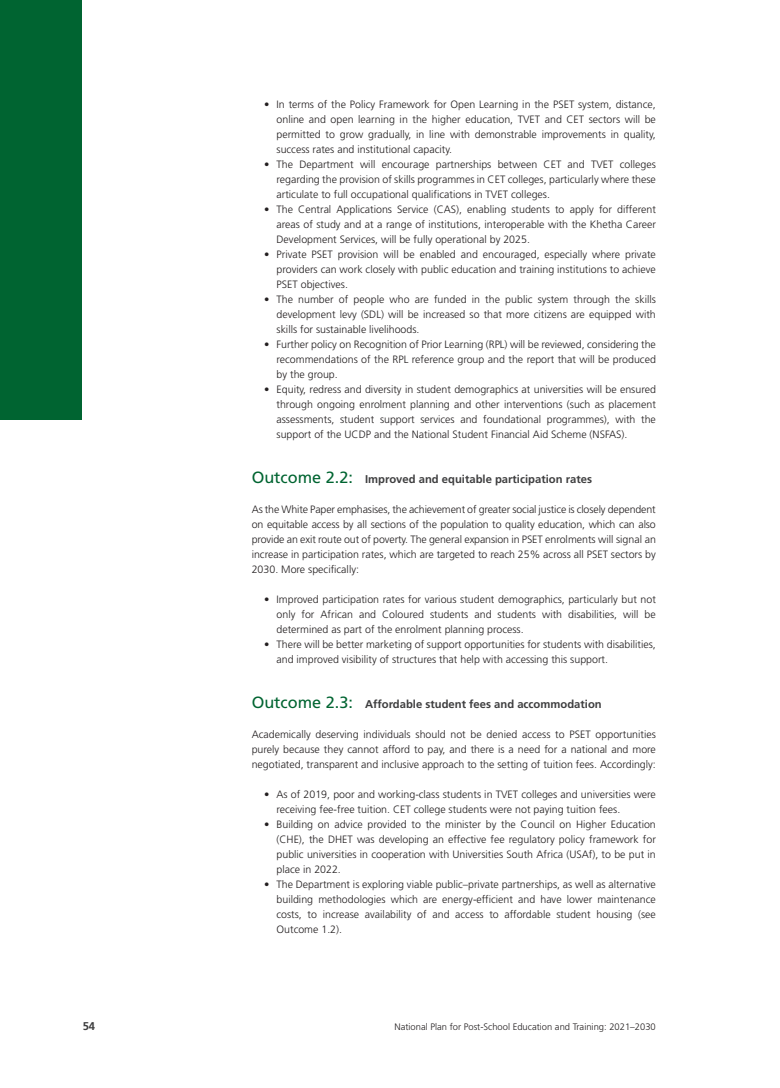
<style>
.page{position:relative;width:780px;height:1088px;background:#fff}
.page>*{position:absolute;margin:0;border:0;box-sizing:border-box;transform-origin:0 0}
.Outcome_Heading{font:700 11.25px "Frutiger LT Std";color:#3e3e3f}
.Body_Copy{font:300 10.62px/15px "Frutiger LT Std";color:#231f20;text-align:justify}
.t1{font:300 9.38px "Frutiger LT Std";color:#231f20}
.s1{font-weight:400;font-size:16.25px;color:#006431}
</style>
<div class="page">
<div style="left:0;top:0;width:81px;height:419px;background:#006431"></div>
<p class="Body_Copy" style="left:276px;top:97px;width:381px;text-indent:-12px">• In terms of the Policy Framework for Open Learning in the PSET system, distance, online and open learning in the higher education, TVET and CET sectors will be permitted to grow gradually, in line with demonstrable improvements in quality, success rates and institutional capacity.</p>
<p class="Body_Copy" style="left:276px;top:157px;width:381px;text-indent:-12px">• The Department will encourage partnerships between CET and TVET colleges regarding the provision of skills programmes in CET colleges, particularly where these articulate to full occupational qualifications in TVET colleges.</p>
<p class="Body_Copy" style="left:276px;top:202px;width:381px;text-indent:-12px">• The Central Applications Service (CAS), enabling students to apply for different areas of study and at a range of institutions, interoperable with the Khetha Career Development Services, will be fully operational by 2025.</p>
<p class="Body_Copy" style="left:276px;top:247px;width:381px;text-indent:-12px">• Private PSET provision will be enabled and encouraged, especially where private providers can work closely with public education and training institutions to achieve PSET objectives.</p>
<p class="Body_Copy" style="left:276px;top:292px;width:381px;text-indent:-12px">• The number of people who are funded in the public system through the skills development levy (SDL) will be increased so that more citizens are equipped with skills for sustainable livelihoods.</p>
<p class="Body_Copy" style="left:276px;top:337px;width:381px;text-indent:-12px">• Further policy on Recognition of Prior Learning (RPL) will be reviewed, considering the recommendations of the RPL reference group and the report that will be produced by the group.</p>
<p class="Body_Copy" style="left:276px;top:382px;width:381px;text-indent:-12px">• Equity, redress and diversity in student demographics at universities will be ensured through ongoing enrolment planning and other interventions (such as placement assessments, student support services and foundational programmes), with the support of the UCDP and the National Student Financial Aid Scheme (NSFAS).</p>
<p class="Outcome_Heading" style="left:252px;top:472px;width:342px"><span class="s1">Outcome 2.2:</span> Improved and equitable participation rates</p>
<p class="Body_Copy" style="left:252px;top:502px;width:405px">As the White Paper emphasises, the achievement of greater social justice is closely dependent on equitable access by all sections of the population to quality education, which can also provide an exit route out of poverty. The general expansion in PSET enrolments will signal an increase in participation rates, which are targeted to reach 25% across all PSET sectors by 2030. More specifically:</p>
<p class="Body_Copy" style="left:276px;top:592px;width:381px;text-indent:-12px">• Improved participation rates for various student demographics, particularly but not only for African and Coloured students and students with disabilities, will be determined as part of the enrolment planning process.</p>
<p class="Body_Copy" style="left:276px;top:637px;width:381px;text-indent:-12px">• There will be better marketing of support opportunities for students with disabilities, and improved visibility of structures that help with accessing this support.</p>
<p class="Outcome_Heading" style="left:252px;top:697px;width:351px"><span class="s1">Outcome 2.3:</span> Affordable student fees and accommodation</p>
<p class="Body_Copy" style="left:252px;top:727px;width:405px">Academically deserving individuals should not be denied access to PSET opportunities purely because they cannot afford to pay, and there is a need for a national and more negotiated, transparent and inclusive approach to the setting of tuition fees. Accordingly:</p>
<p class="Body_Copy" style="left:276px;top:787px;width:381px;text-indent:-12px">• As of 2019, poor and working-class students in TVET colleges and universities were receiving fee-free tuition. CET college students were not paying tuition fees.</p>
<p class="Body_Copy" style="left:276px;top:817px;width:381px;text-indent:-12px">• Building on advice provided to the minister by the Council on Higher Education (CHE), the DHET was developing an effective fee regulatory policy framework for public universities in cooperation with Universities South Africa (USAf), to be put in place in 2022.</p>
<p class="Body_Copy" style="left:276px;top:877px;width:381px;text-indent:-12px">• The Department is exploring viable public–private partnerships, as well as alternative building methodologies which are energy-efficient and have lower maintenance costs, to increase availability of and access to affordable student housing (see Outcome 1.2).</p>
<p class="Outcome_Heading" style="left:83px;top:1019px;width:14px">54</p>
<p class="t1" style="left:394px;top:1021px;width:263px">National Plan for Post-School Education and Training: 2021–2030</p>
</div>
